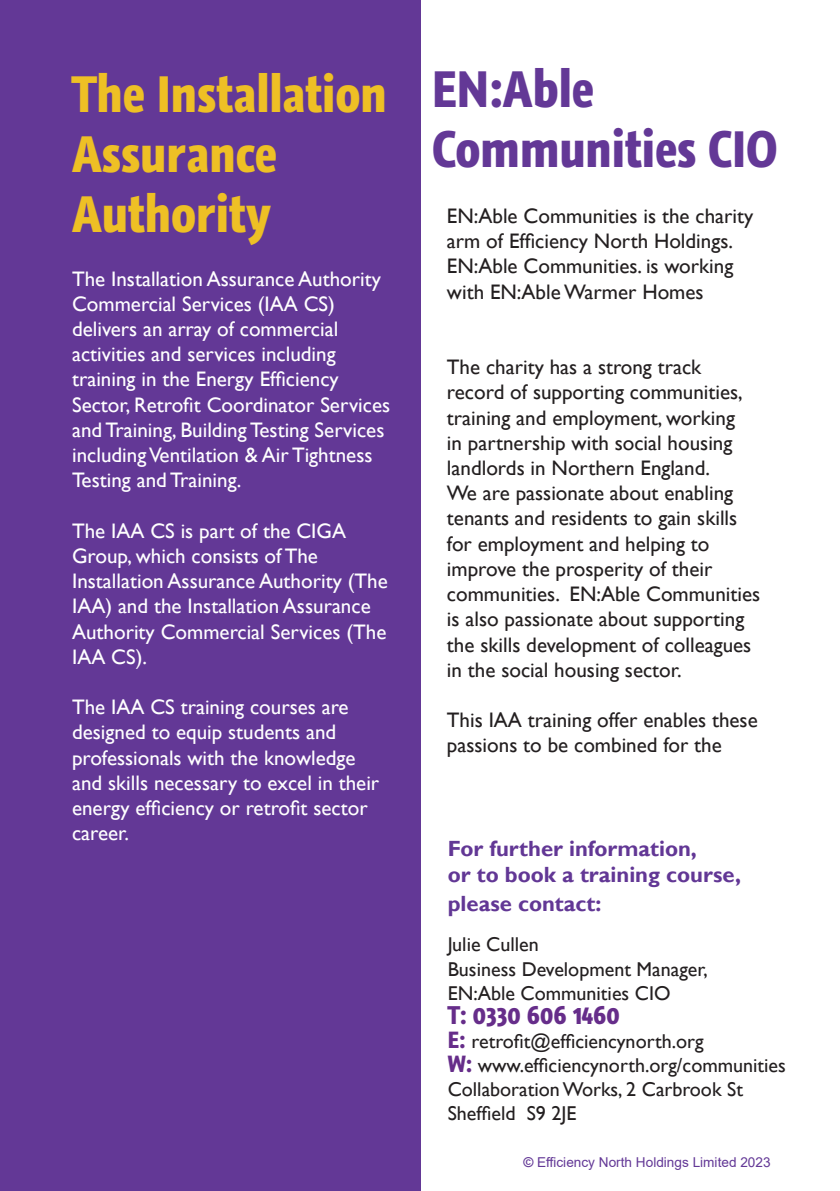
<style>
.page{position:relative;width:840px;height:1191px;background:#fff}
.page>*{position:absolute;margin:0;border:0;box-sizing:border-box;transform-origin:0 0}
.t1{font:700 48px/60px "Graublau Web";color:#eec025}
.t2{font:700 48px/60px "Graublau Web";color:#633896}
.t3{font:700 24px "Graublau Web";color:#662d8a}
.t4{font:700 22px/26.4px "Gill Sans";color:#623795}
.t5{font:21px/25.2px "Gill Sans";color:#fff}
.t6{font:21px/25.2px "Gill Sans";color:#231f20}
.t7{font:20px/24px "Gill Sans";color:#231f20}
.t8{font:13.6px "Arial";color:#633896}
.s1{font-family:"Graublau Web";font-weight:700;font-size:22px;color:#662d8a}
.s2{font-weight:700}
</style>
<div class="page">
<div style="left:0;top:0;width:420px;height:1191px;background:#633896"></div>
<h1 class="t1" style="left:72px;top:64px;width:316px">The Installation<br>Assurance<br>Authority</h1>
<p class="t5" style="left:72px;top:266px;width:319px">The Installation Assurance Authority Commercial Services (IAA CS) delivers an array of commercial activities and services including training in the Energy Efficiency Sector, Retrofit Coordinator Services and Training, Building Testing Services including Ventilation &amp; Air Tightness Testing and Training.</p>
<p class="t5" style="left:72px;top:518px;width:317px">The IAA CS is part of the CIGA<br>Group, which consists of The<br>Installation Assurance Authority (The<br>IAA) and the Installation Assurance<br>Authority Commercial Services (The<br>IAA CS).</p>
<p class="t5" style="left:72px;top:695px;width:308px">The IAA CS training courses are designed to equip students and professionals with the knowledge and skills necessary to excel in their energy efficiency or retrofit sector career.</p>
<h1 class="t2" style="left:432px;top:60px;width:347px">EN:Able<br>Communities CIO</h1>
<p class="t6" style="left:446px;top:204px;width:307px">EN:Able Communities is the charity arm of Efficiency North Holdings.<br>EN:Able Communities. is working with EN:Able Warmer Homes</p>
<p class="t6" style="left:446px;top:355px;width:314px">The charity has a strong track record of supporting communities, training and employment, working<br>in partnership with social housing landlords in Northern England.<br>We are passionate about enabling tenants and residents to gain skills for employment and helping to improve the prosperity of their communities. EN:Able Communities is also passionate about supporting the skills development of colleagues in the social housing sector.</p>
<p class="t6" style="left:446px;top:708px;width:312px">This IAA training offer enables these passions to be combined for the</p>
<p class="t4" style="left:447px;top:836px;width:294px">For further information,<br>or to book a training course,</p>
<p class="t4" style="left:447px;top:891px;width:155px">please contact:</p>
<p class="t7" style="left:447px;top:933px;width:261px">Julie Cullen<br>Business Development Manager,<br>EN:Able Communities CIO</p>
<p class="t3" style="left:447px;top:997px;width:173px">T: 0330 606 1460</p>
<p class="t7" style="left:447px;top:1029px;width:339px"><span class="s1">E:</span> retrofit@efficiencynorth.org<br><span class="s1">W:</span> www.efficiencynorth.org/communities<br>Collaboration Works, 2 Carbrook St<br>Sheffield S9 2JE</p>
<p class="t8" style="left:523px;top:1152px;width:249px"><span class="s2">©</span> Efficiency North Holdings Limited 2023</p>
</div>
